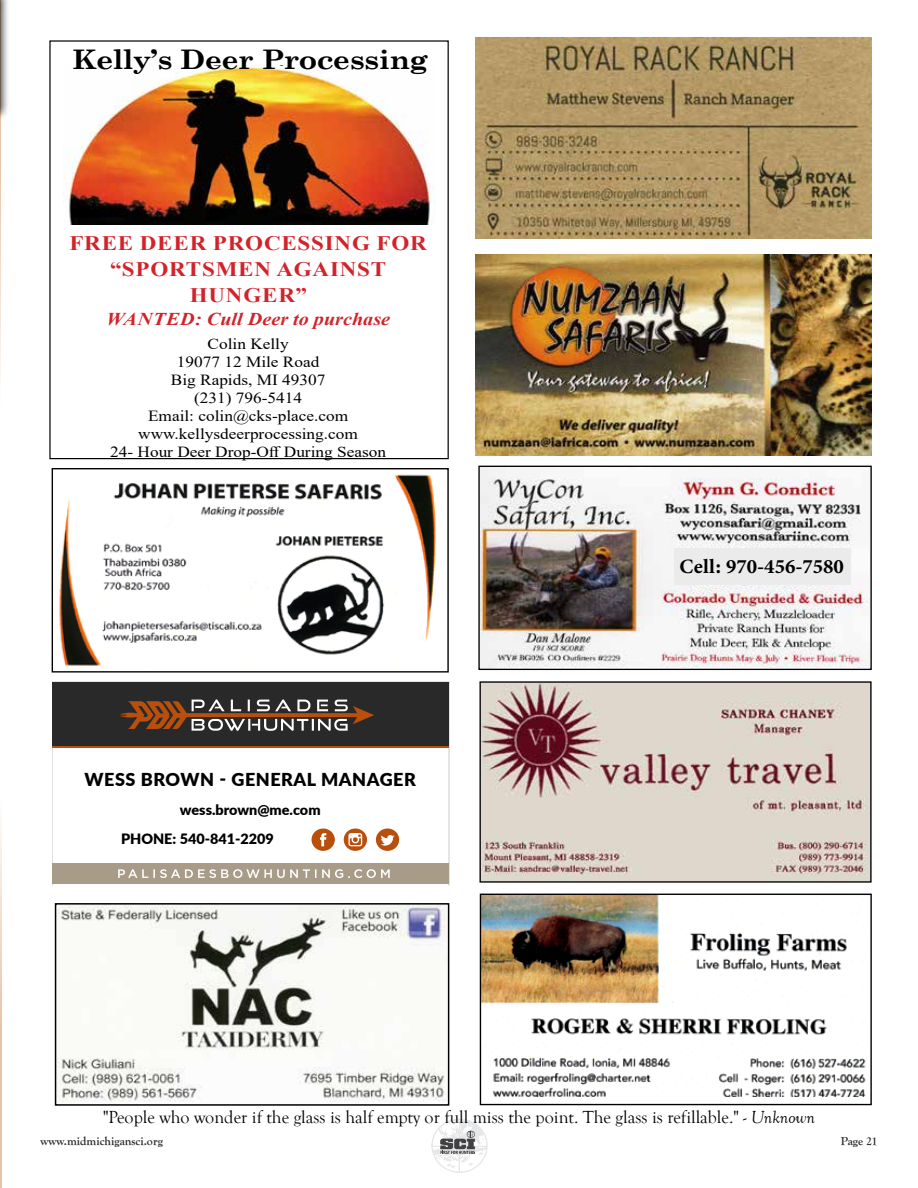
<style>
.page{position:relative;width:918px;height:1188px;background:#fff}
.page>*{position:absolute;margin:0;border:0;box-sizing:border-box;transform-origin:0 0}
.t1{font:700 27px "Century Schoolbook";letter-spacing:-.02em;color:#000;scale:1.12 1}
.t2{font:700 20.55px/25.8px "Times New Roman";letter-spacing:.035em;color:#d2232a;text-align:center;scale:1.12 1}
.t3{font:20.4px "Minion Variable Concept";color:#000}
.t4{font:18px "Goudy Old Style T";color:#000}
.t5{font:italic 700 18px "Times New Roman";color:#d2232a;scale:1.12 1}
.t6{font:900 17.85px "Lato";letter-spacing:.03em;color:#000}
.t7{font:700 16.8px "Times New Roman";color:#000;scale:1.29 1}
.t8{font:15.45px/18px "Times New Roman";color:#000;text-align:center;scale:1.12 1}
.t9{font:900 14.25px/28.8px "Lato";color:#000}
.t10{font:700 12px "Goudy Old Style T";color:#292829}
.s1{font-style:italic}
</style>
<div class="page">
<hr style="left:0;top:0;width:1px;height:534px;background:#ebc4a8">
<hr style="left:0;top:671px;width:1px;height:517px;background:#ebc4a8">
<div style="left:0;top:0;width:11px;height:125px;background:#000;opacity:.75"></div>
<img style="left:436px;top:1119px;width:47px;height:54px">
<div style="left:27px;top:1123px;width:862px;height:37px;background:#fff"></div>
<svg style="left:440px;top:1131px;width:35px;height:23px"></svg>
<img style="left:481px;top:683px;width:389px;height:198px">
<div style="left:479px;top:681px;width:393px;height:202px;border:1px solid #000"></div>
<img style="left:482px;top:896px;width:387px;height:200px">
<div style="left:480px;top:894px;width:392px;height:211px;border:1px solid #000"></div>
<img style="left:63px;top:66px;width:372px;height:159px">
<img style="left:476px;top:254px;width:396px;height:202px">
<img style="left:480px;top:468px;width:390px;height:200px">
<div style="left:478px;top:466px;width:394px;height:204px;border:1px solid #000"></div>
<div style="left:674px;top:548px;width:177px;height:37px;background:#ebebec"></div>
<img style="left:59px;top:470px;width:388px;height:199px">
<div style="left:52px;top:468px;width:397px;height:205px;border:1px solid #000"></div>
<svg style="left:52px;top:748px;width:397px;height:137px"></svg>
<div style="left:52px;top:863px;width:397px;height:20px;background:#a89c88"></div>
<svg style="left:118px;top:869px;width:272px;height:9px"></svg>
<div style="left:52px;top:684px;width:397px;height:64px;background:#b84f0d"></div>
<div style="left:52px;top:682px;width:397px;height:64px;background:#292929"></div>
<svg style="left:120px;top:699px;width:254px;height:32px"></svg>
<svg style="left:79px;top:760px;width:339px;height:95px"></svg>
<img style="left:58px;top:906px;width:388px;height:196px">
<div style="left:55px;top:903px;width:394px;height:203px;border:2px solid #000"></div>
<img style="left:475px;top:38px;width:397px;height:200px">
<h1 class="t1" style="left:72px;top:38px;width:319px">Kelly’s Deer Processing</h1>
<p class="t7" style="left:146px;top:44px;width:161px">Hunting Buddy Bucks</p>
<h2 class="t2" style="left:69px;top:230px;width:321px">FREE DEER PROCESSING FOR “SPORTSMEN AGAINST<br>HUNGER”</h2>
<p class="t5" style="left:107px;top:306px;width:255px">WANTED: Cull Deer to purchase</p>
<p class="t8" style="left:110px;top:334px;width:248px">Colin Kelly<br>19077 12 Mile Road<br>Big Rapids, MI 49307<br>(231) 796-5414<br>Email: colin@cks-place.com www.kellysdeerprocessing.com<br>24- Hour Deer Drop-Off During Season</p>
<p class="t6" style="left:85px;top:766px;width:333px">WESS BROWN - GENERAL MANAGER</p>
<p class="t9" style="left:121px;top:795px;width:201px;text-indent:59px">wess.brown@me.com<br>PHONE: 540-841-2209</p>
<h3 class="t3" style="left:680px;top:553px;width:166px">Cell: 970-456-7580</h3>
<p class="t4" style="left:103px;top:1108px;width:713px">"People who wonder if the glass is half empty or full miss the point. The glass is refillable." - <span class="s1">Unknown</span></p>
<p class="t10" style="left:40px;top:1134px;width:124px">www.midmichigansci.org</p>
<p class="t10" style="left:841px;top:1134px;width:38px">Page 21</p>
</div>
